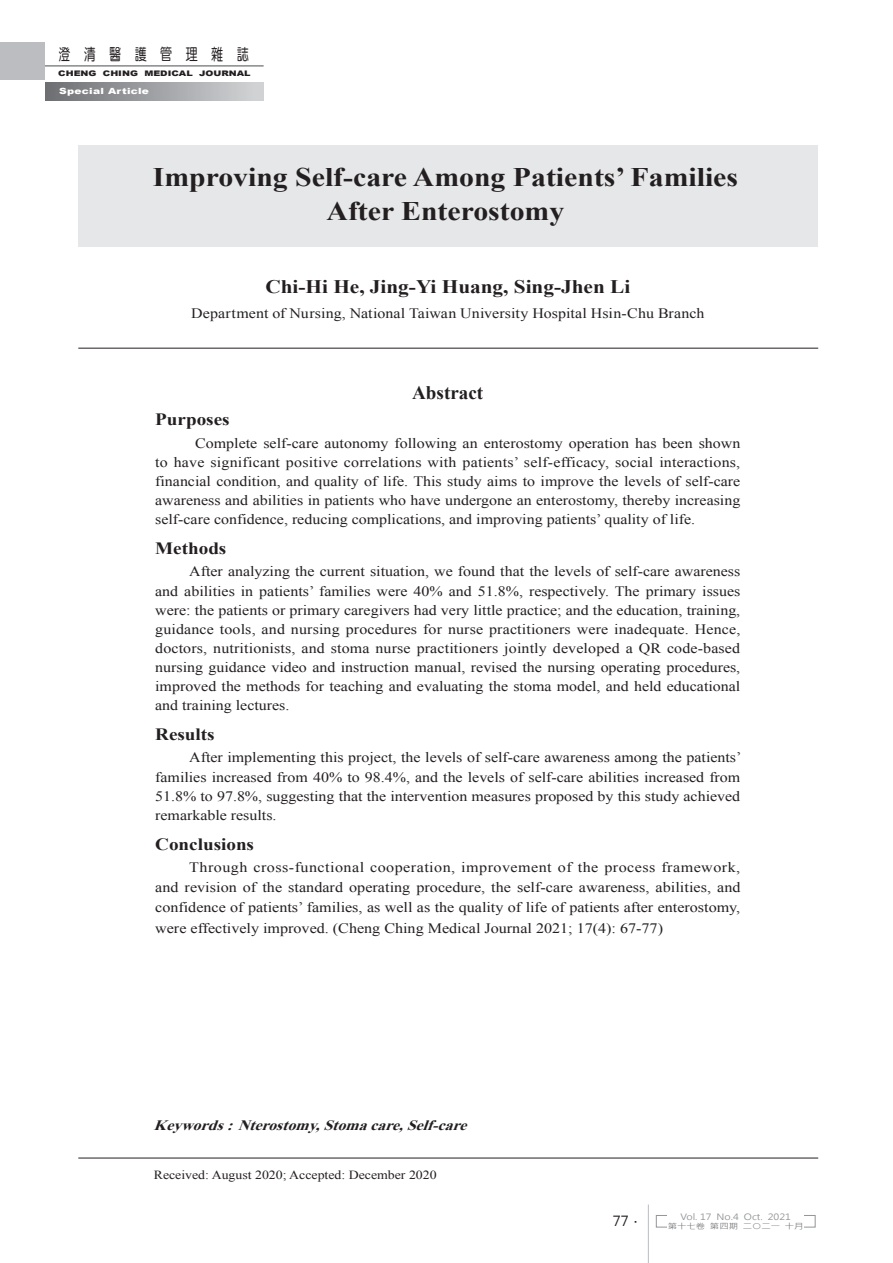
<style>
.page{position:relative;width:893px;height:1263px;background:#fff}
.page>*{position:absolute;margin:0;border:0;box-sizing:border-box;transform-origin:0 0}
.t1{font:700 26.85px/34px "Times New Roman";color:#231f20;text-align:center;scale:1.11 1}
.t2{font:700 19.2px "Times New Roman";color:#231f20;scale:1.11 1}
.t3{font:700 19.2px "Times New Roman";color:#231f20}
.t4{font:700 17.25px "Times New Roman";color:#231f20;scale:1.11 1}
.t5{font:16.2px "DF Yuan Md HKP BF";color:#231f20;scale:.75 1}
.t6{font:14.4px/19.2px "Times New Roman";color:#231f20;text-align:justify;scale:1.11 1}
.t7{font:14.4px/20.2px "Times New Roman";color:#231f20;text-align:justify;scale:1.12 1}
.t8{font:italic 700 14.4px "Times New Roman";color:#231f20;scale:1.11 1}
.t9{font:13.8px "Microsoft Jheng Hei";color:#231f20}
.t10{font:12.45px "Times New Roman";color:#231f20;scale:1.11 1}
.t11{font:8.55px "Microsoft Jheng Hei";color:#939598;scale:1.16 1}
.t12{font:900 8.55px "Arial";letter-spacing:.025em;color:#fff;scale:1.25 1}
.t13{font:900 7.65px "Arial";color:#231f20;scale:1.25 1}
.t14{font:7.65px "Microsoft Jheng Hei";color:#6c6d70;scale:1.22 1}
.s1{font-family:"DF Li Hei Md WIN BF"}
</style>
<div class="page">
<hr style="left:648px;top:1204px;width:1px;height:59px;background:#bcbdc0">
<div style="left:656px;top:1215px;width:159px;height:12px;border:1px solid #939598"></div>
<div style="left:667px;top:1212px;width:137px;height:21px;background:#fff"></div>
<div style="left:0;top:42px;width:45px;height:38px;background:#bcbdc0"></div>
<hr style="left:45px;top:65px;width:219px;height:1px;background:#57585a">
<div style="left:45px;top:82px;width:219px;height:19px;background:linear-gradient(to right,#6c6e71,#d4d5d8)"></div>
<div style="left:78px;top:146px;width:740px;height:101px;background:#e6e7e9"></div>
<hr style="left:78px;top:1158px;width:740px;height:1px;background:#231f20">
<hr style="left:78px;top:348px;width:740px;height:1px;background:#231f20">
<p class="t5" style="left:58px;top:46px;width:255px">澄 清 醫 護 管 理 雜 誌</p>
<p class="t13" style="left:58px;top:68px;width:155px">CHENG CHING MEDICAL JOURNAL</p>
<p class="t12" style="left:59px;top:85px;width:73px">Special Article</p>
<h1 class="t1" style="left:153px;top:160px;width:529px">Improving Self-care Among Patients’ Families<br>After Enterostomy</h1>
<h2 class="t2" style="left:265px;top:275px;width:330px">Chi-Hi He, Jing-Yi Huang, Sing-Jhen Li</h2>
<p class="t6" style="left:191px;top:303px;width:464px">Department of Nursing, National Taiwan University Hospital Hsin-Chu Branch</p>
<h2 class="t3" style="left:412px;top:382px;width:73px">Abstract</h2>
<p class="t4" style="left:155px;top:410px;width:69px">Purposes</p>
<p class="t6" style="left:155px;top:433px;width:529px;text-indent:40px">Complete self-care autonomy following an enterostomy operation has been shown to have significant positive correlations with patients’ self-efficacy, social interactions, financial condition, and quality of life. This study aims to improve the levels of self-care awareness and abilities in patients who have undergone an enterostomy, thereby increasing self-care confidence, reducing complications, and improving patients’ quality of life.</p>
<p class="t4" style="left:155px;top:538px;width:66px">Methods</p>
<p class="t6" style="left:155px;top:562px;width:529px;text-indent:34px">After analyzing the current situation, we found that the levels of self-care awareness and abilities in patients’ families were 40% and 51.8%, respectively. The primary issues were: the patients or primary caregivers had very little practice; and the education, training, guidance tools, and nursing procedures for nurse practitioners were inadequate. Hence, doctors, nutritionists, and stoma nurse practitioners jointly developed a QR code-based nursing guidance video and instruction manual, revised the nursing operating procedures, improved the methods for teaching and evaluating the stoma model, and held educational and training lectures.</p>
<p class="t4" style="left:155px;top:724px;width:55px">Results</p>
<p class="t6" style="left:155px;top:748px;width:530px;text-indent:34px">After implementing this project, the levels of self-care awareness among the patients’ families increased from 40% to 98.4%, and the levels of self-care abilities increased from 51.8% to 97.8%, suggesting that the intervention measures proposed by this study achieved remarkable results.</p>
<p class="t4" style="left:155px;top:835px;width:91px">Conclusions</p>
<p class="t7" style="left:155px;top:857px;width:524px;text-indent:34px">Through cross-functional cooperation, improvement of the process framework, and revision of the standard operating procedure, the self-care awareness, abilities, and confidence of patients’ families, as well as the quality of life of patients after enterostomy, were effectively improved. (Cheng Ching Medical Journal 2021; 17(4): 67-77)</p>
<p class="t8" style="left:154px;top:1117px;width:288px">Keywords:Nterostomy,Stomacare,Self-care</p>
<p class="t10" style="left:154px;top:1168px;width:256px">Received: August 2020; Accepted: December 2020</p>
<p class="t9" style="left:613px;top:1211px;width:31px">77<span class="s1">．</span></p>
<p class="t11" style="left:680px;top:1210px;width:97px">Vol. 17 No.4 Oct. 2021</p>
<p class="t14" style="left:668px;top:1221px;width:113px">第十七卷 第四期 二○二一 十月</p>
</div>
